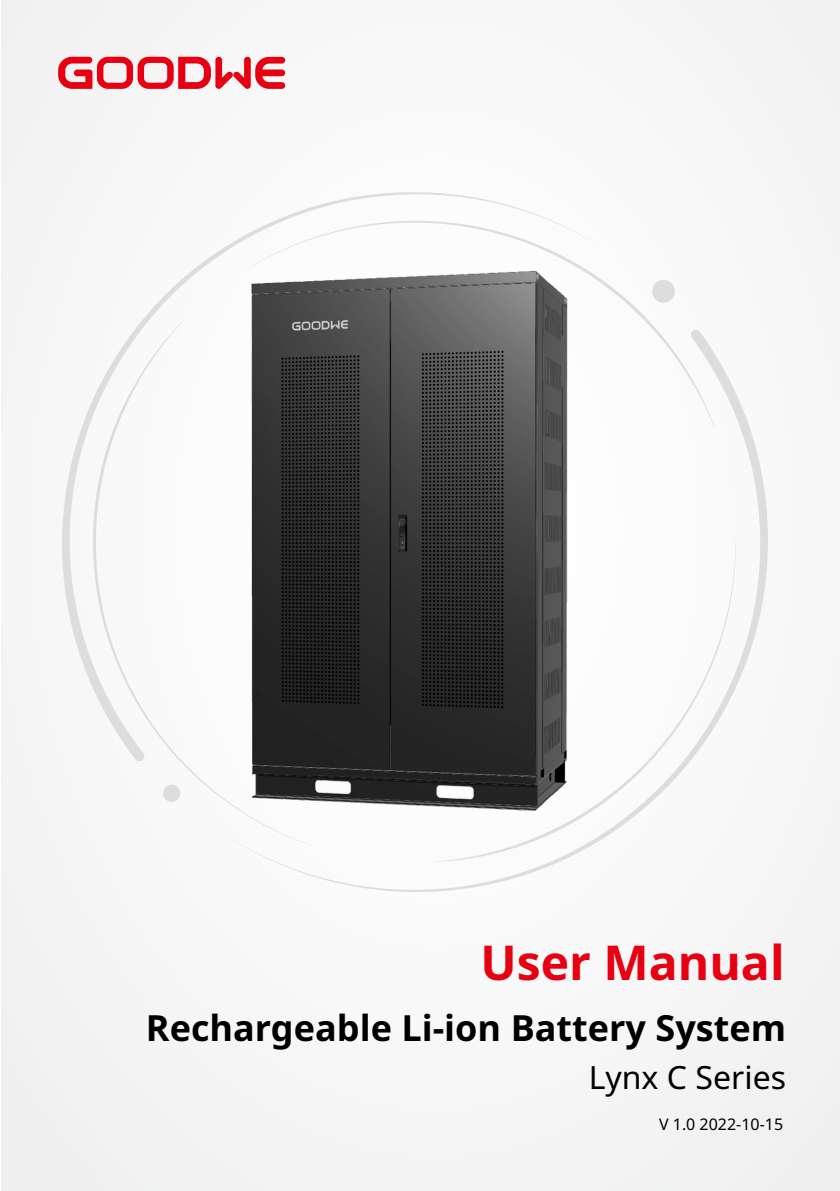
<style>
.page{position:relative;width:840px;height:1191px;background:#fff}
.page>*{position:absolute;margin:0;border:0;box-sizing:border-box;transform-origin:0 0}
.t1{font:700 48px "Noto Sans";color:#e60012}
.t2{font:700 36px "Noto Sans";color:#000}
.t3{font:32px "Noto Sans";color:#000}
.t4{font:16px "Noto Sans";color:#000}
</style>
<div class="page">
<div style="left:1px;top:1px;width:838px;height:1190px;background:#f6f6f6"></div>
<svg style="left:440px;top:833px;width:171px;height:29px"></svg>
<svg style="left:247px;top:217px;width:318px;height:29px"></svg>
<img style="left:62px;top:246px;width:706px;height:587px">
<svg style="left:58px;top:57px;width:227px;height:32px"></svg>
<h1 class="t1" style="left:480px;top:928px;width:305px">User Manual</h1>
<p class="t2" style="left:146px;top:1002px;width:641px">Rechargeable Li-ion Battery System</p>
<p class="t3" style="left:588px;top:1055px;width:199px">Lynx C Series</p>
<p class="t4" style="left:658px;top:1113px;width:126px">V 1.0 2022-10-15</p>
</div>
